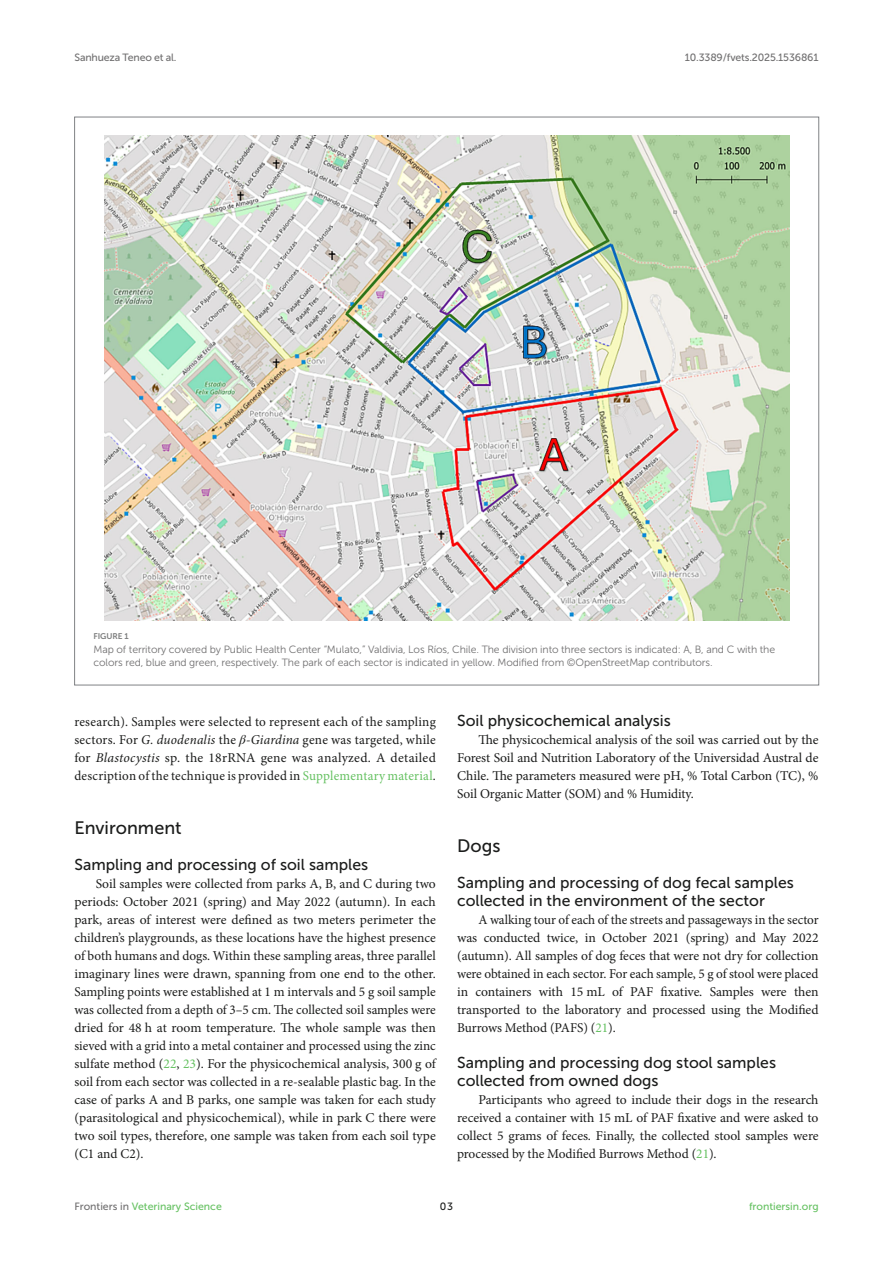
<style>
.page{position:relative;width:893px;height:1263px;background:#fff}
.page>*{position:absolute;margin:0;border:0;box-sizing:border-box;transform-origin:0 0}
.HEAD_2{font:18px "Museo Sans 500";color:#1b1c1b}
.HEAD_3_after_HEAD_2{font:15.75px/18px "Museo Sans 500";color:#1b1c1b}
.HEAD_3{font:15.75px/18px "Museo Sans 500";color:#1b1c1b}
.TEXT{font:13.5px/18px "Minion Pro";letter-spacing:-.005em;color:#1b1c1b;text-align:justify}
.FIG_LEG{font:10.5px/13.5px "Museo Sans 300";letter-spacing:-.01em;color:#706f70}
.t1{font:10.5px "Museo Sans 500";letter-spacing:-.015em;color:#706f70}
.t2{font:10.5px "Museo Sans 500";color:#65c161}
.t3{font:10.5px "Museo Sans 500";color:#1b1c1b}
.FIG_HD{font:8.25px "Museo Sans 700";letter-spacing:-.01em;color:#7e7f7f}
.s1{font-style:italic}
.s2{font-family:"STIX General";font-style:italic}
.s3{color:#65c161}
.s4{color:#706f70}
</style>
<div class="page">
<img style="left:104px;top:136px;width:685px;height:484px">
<p class="t1" style="left:74px;top:51px;width:104px">Sanhueza Teneo et al.</p>
<p class="t1" style="left:685px;top:51px;width:135px">10.3389/fvets.2025.1536861</p>
<p class="FIG_HD" style="left:94px;top:632px;width:37px">FIGURE 1</p>
<p class="FIG_LEG" style="left:94px;top:642px;width:683px">Map of territory covered by Public Health Center “Mulato,” Valdivia, Los Ríos, Chile. The division into three sectors is indicated: A, B, and C with the colors red, blue and green, respectively. The park of each sector is indicated in yellow. Modified from ©OpenStreetMap contributors.</p>
<p class="TEXT" style="left:74px;top:713px;width:363px">research). Samples were selected to represent each of the sampling sectors. For <span class="s1">G. duodenalis</span> the <span class="s2">β</span><span class="s1">-Giardina</span> gene was targeted, while for <span class="s1">Blastocystis</span> sp. the 18rRNA gene was analyzed. A detailed description of the technique is provided in <span class="s3">Supplementary material</span>.</p>
<p class="HEAD_2" style="left:74px;top:818px;width:109px">Environment</p>
<p class="HEAD_3_after_HEAD_2" style="left:74px;top:856px;width:295px">Sampling and processing of soil samples</p>
<p class="TEXT" style="left:74px;top:875px;width:363px;text-indent:21px">Soil samples were collected from parks A, B, and C during two periods: October 2021 (spring) and May 2022 (autumn). In each park, areas of interest were defined as two meters perimeter the children’s playgrounds, as these locations have the highest presence of both humans and dogs. Within these sampling areas, three parallel imaginary lines were drawn, spanning from one end to the other.<br>Sampling points were established at 1 m intervals and 5 g soil sample was collected from a depth of 3–5 cm. The collected soil samples were dried for 48 h at room temperature. The whole sample was then sieved with a grid into a metal container and processed using the zinc sulfate method (<span class="s3">22</span>, <span class="s3">23</span>). For the physicochemical analysis, 300 g of soil from each sector was collected in a re-sealable plastic bag. In the case of parks A and B parks, one sample was taken for each study (parasitological and physicochemical), while in park C there were two soil types, therefore, one sample was taken from each soil type (C1 and C2).</p>
<p class="HEAD_3" style="left:457px;top:712px;width:215px">Soil physicochemical analysis</p>
<p class="TEXT" style="left:457px;top:731px;width:363px;text-indent:21px">The physicochemical analysis of the soil was carried out by the Forest Soil and Nutrition Laboratory of the Universidad Austral de Chile. The parameters measured were pH, % Total Carbon (TC), % Soil Organic Matter (SOM) and % Humidity.</p>
<p class="HEAD_2" style="left:457px;top:836px;width:45px">Dogs</p>
<p class="HEAD_3_after_HEAD_2" style="left:457px;top:874px;width:338px">Sampling and processing of dog fecal samples collected in the environment of the sector</p>
<p class="TEXT" style="left:457px;top:911px;width:363px;text-indent:21px">A walking tour of each of the streets and passageways in the sector was conducted twice, in October 2021 (spring) and May 2022 (autumn). All samples of dog feces that were not dry for collection were obtained in each sector. For each sample, 5 g of stool were placed in containers with 15 mL of PAF fixative. Samples were then transported to the laboratory and processed using the Modified Burrows Method (PAFS) (<span class="s3">21</span>).</p>
<p class="HEAD_3" style="left:457px;top:1054px;width:320px">Sampling and processing dog stool samples collected from owned dogs</p>
<p class="TEXT" style="left:457px;top:1091px;width:363px;text-indent:21px">Participants who agreed to include their dogs in the research received a container with 15 mL of PAF fixative and were asked to collect 5 grams of feces. Finally, the collected stool samples were processed by the Modified Burrows Method (<span class="s3">21</span>).</p>
<p class="t2" style="left:74px;top:1200px;width:149px"><span class="s4">Frontiers in</span> Veterinary Science</p>
<p class="t3" style="left:440px;top:1200px;width:15px">03</p>
<p class="t2" style="left:749px;top:1200px;width:71px">frontiersin.org</p>
</div>
